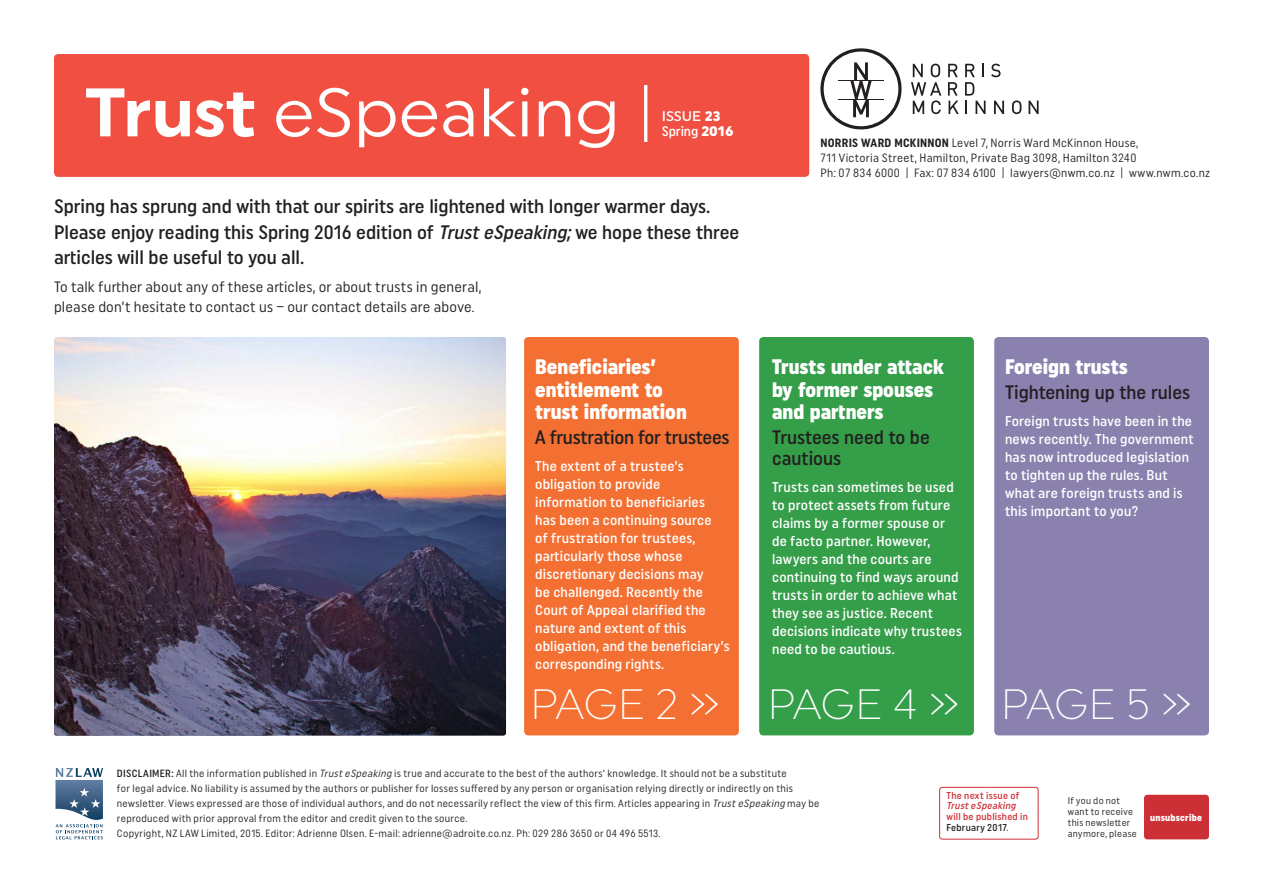
<style>
.page{position:relative;width:1263px;height:893px;background:#fff}
.page>*{position:absolute;margin:0;border:0;box-sizing:border-box;transform-origin:0 0}
.t1{font:68.55px "Uniform";color:#fff}
.t2{font:300 42.3px "Uniform";letter-spacing:-.02em;color:#fff}
.t3{font:900 21px/22.5px "Uniform Condensed";color:#fff}
.t4{font:500 19.5px/25.5px "Uniform Condensed";color:#231f20}
.t5{font:15px/19.5px "Uniform Condensed";letter-spacing:.01em;color:#231f20}
.t6{font:500 14.25px/18px "Uniform Condensed";letter-spacing:.015em;color:#fff}
.t7{font:500 13.95px "Uniform Condensed";color:#fff}
.t8{font:500 13.95px "Uniform";color:#fff}
.t9{font:12px/15px "Uniform Condensed";letter-spacing:.025em;color:#231f20}
.t10{font:10.5px/15px "Uniform Condensed";letter-spacing:.025em;color:#231f20}
.t11{font:500 10.05px/10.9px "Uniform Condensed";letter-spacing:.025em;color:#cd2f36}
.t12{font:italic 500 10.05px "Uniform Condensed";color:#cd2f36}
.t13{font:9.75px/11.1px "Uniform Condensed";letter-spacing:.03em;color:#231f20}
.t14{font:900 9.75px "Uniform Condensed";letter-spacing:.025em;color:#fff}
.s1{font-weight:700}
.s2{font-weight:900}
.s3{font-family:"Uniform";font-weight:900}
.s4{font-style:italic}
.s5{font-weight:500}
.s6{color:#231f20}
</style>
<div class="page">
<div style="left:54px;top:54px;width:755px;height:123px;background:#f04f42;border-radius:4px"></div>
<div style="left:994px;top:337px;width:215px;height:398px;background:#8a81af;border-radius:4px"></div>
<div style="left:759px;top:337px;width:215px;height:398px;background:#349e49;border-radius:4px"></div>
<div style="left:524px;top:337px;width:215px;height:398px;background:#f37032;border-radius:4px"></div>
<div style="left:1144px;top:795px;width:65px;height:44px;background:#cd2f36;border-radius:3px"></div>
<svg style="left:55px;top:768px;width:48px;height:71px"></svg>
<div style="left:939px;top:787px;width:99px;height:52px;border:1px solid #cd2f36;border-radius:3px"></div>
<img style="left:54px;top:337px;width:452px;height:399px">
<hr style="left:644px;top:85px;width:3px;height:57px;background:#fff">
<svg style="left:991px;top:64px;width:9px;height:13px"></svg>
<svg style="left:911px;top:64px;width:30px;height:50px"></svg>
<svg style="left:948px;top:64px;width:11px;height:50px"></svg>
<svg style="left:965px;top:64px;width:20px;height:50px"></svg>
<svg style="left:994px;top:101px;width:10px;height:13px"></svg>
<svg style="left:1012px;top:100px;width:9px;height:14px"></svg>
<svg style="left:1028px;top:101px;width:10px;height:13px"></svg>
<svg style="left:820px;top:48px;width:81px;height:81px"></svg>
<hr style="left:838px;top:80px;width:45px;height:1px;background:#231f20">
<hr style="left:838px;top:99px;width:45px;height:1px;background:#231f20">
<h1 class="t1" style="left:85px;top:71px;width:536px"><span class="s1">Trust</span> eSpeaking</h1>
<p class="t8" style="left:662px;top:108px;width:60px">ISSUE <span class="s2">23</span></p>
<p class="t7" style="left:662px;top:123px;width:73px">Spring <span class="s3">2016</span></p>
<h3 class="t4" style="left:54px;top:193px;width:687px">Spring has sprung and with that our spirits are lightened with longer warmer days.<br>Please enjoy reading this Spring 2016 edition of <span class="s4">TrusteSpeaking;</span>we hope these three articles will be useful to you all.</h3>
<p class="t5" style="left:54px;top:277px;width:429px">To talk further about any of these articles, or about trusts in general, please don’t hesitate to contact us – our contact details are above.</p>
<h3 class="t3" style="left:535px;top:355px;width:153px">Beneficiaries’ entitlement to trust information</h3>
<h3 class="t4" style="left:535px;top:424px;width:196px">A frustration for trustees</h3>
<p class="t6" style="left:535px;top:457px;width:196px">The extent of a trustee’s obligation to provide information to beneficiaries<br>has been a continuing source<br>of frustration for trustees, particularly those whose discretionary decisions may<br>be challenged. Recently the<br>Court of Appeal clarified the nature and extent of this obligation, and the beneficiary’s corresponding rights.</p>
<p class="t9" style="left:820px;top:135px;width:391px"><span class="s1">NORRIS WARD MCKINNON</span> Level 7, Norris Ward McKinnon House,<br>711 Victoria Street, Hamilton, Private Bag 3098, Hamilton 3240<br>Ph: 07 834 6000 | Fax: 07 834 6100 | lawyers@nwm.co.nz | www.nwm.co.nz</p>
<h3 class="t3" style="left:772px;top:355px;width:173px">Trusts under attack by former spouses and partners</h3>
<h3 class="t4" style="left:772px;top:427px;width:159px;line-height:21px">Trustees need to be cautious</h3>
<p class="t6" style="left:772px;top:478px;width:191px">Trusts can sometimes be used to protect assets from future claims by a former spouse or de facto partner. However, lawyers and the courts are continuing to find ways around trusts in order to achieve what they see as justice. Recent decisions indicate why trustees need to be cautious.</p>
<h3 class="t3" style="left:1005px;top:355px;width:124px">Foreign trusts</h3>
<h3 class="t4" style="left:1005px;top:379px;width:186px">Tightening up the rules</h3>
<p class="t6" style="left:1005px;top:412px;width:190px">Foreign trusts have been in the news recently. The government has now introduced legislation to tighten up the rules. But what are foreign trusts and is this important to you?</p>
<h2 class="t2" style="left:530px;top:679px;width:663px">PAGE 2 » PAGE 4 » PAGE 5 »</h2>
<p class="t10" style="left:117px;top:766px;width:704px"><span class="s5">DISCLAIMER:</span> All the information published in <span class="s4">TrusteSpeaking</span>is true and accurate to the best of the authors’ knowledge. It should not be a substitute<br>for legal advice. No liability is assumed by the authors or publisher for losses suffered by any person or organisation relying directly or indirectly on this newsletter. Views expressed are those of individual authors, and do not necessarily reflect the view of this firm. Articles appearing in <span class="s4">TrusteSpeaking</span> may be reproduced with prior approval from the editor and credit given to the source.<br>Copyright, NZ LAW Limited, 2015. Editor: Adrienne Olsen. E-mail: adrienne@adroite.co.nz. Ph: 029 286 3650 or 04 496 5513.</p>
<p class="t11" style="left:946px;top:789px;width:74px">The next issue of</p>
<p class="t12" style="left:946px;top:800px;width:73px">TrusteSpeaking</p>
<p class="t11" style="left:946px;top:811px;width:83px">will be published in<br><span class="s6">February 2017</span>.</p>
<p class="t14" style="left:1150px;top:811px;width:53px">unsubscribe</p>
<p class="t13" style="left:1068px;top:795px;width:71px">If you do not want to receive this newsletter anymore, please</p>
</div>
